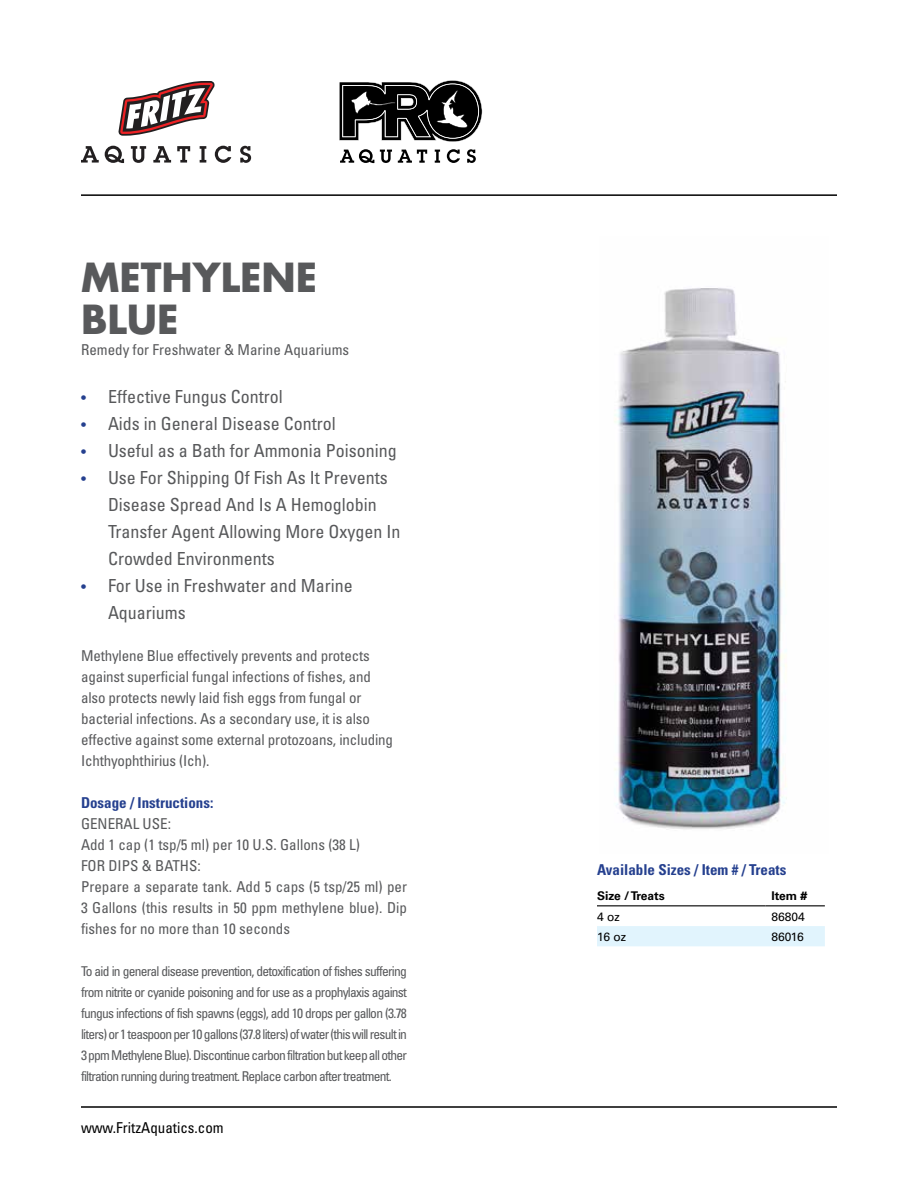
<style>
.page{position:relative;width:918px;height:1188px;background:#fff}
.page>*{position:absolute;margin:0;border:0;box-sizing:border-box;transform-origin:0 0}
.t1{font:700 39px/42px "Futura";color:#58595b}
.t2{font:condensed 18px/27px "Univers";color:#58595b}
.t3{font:condensed 15px/21px "Univers";letter-spacing:-.01em;color:#58595b}
.t4{font:700 condensed 15px "Univers";color:#25408f}
.t5{font:condensed 15px "Univers";color:#000}
.t6{font:condensed 13.5px/21px "Univers";letter-spacing:-.055em;color:#58595b;text-align:justify}
.t7{font:12px "Univers";color:#000}
.t8{font:700 12px "Univers";color:#000}
.s1{font-size:15px;color:#25408f}
</style>
<div class="page">
<hr style="left:81px;top:1106px;width:756px;height:2px;background:#000">
<hr style="left:81px;top:194px;width:756px;height:2px;background:#000">
<svg style="left:118px;top:81px;width:97px;height:55px"></svg>
<svg style="left:81px;top:146px;width:18px;height:17px"></svg>
<svg style="left:105px;top:146px;width:19px;height:17px"></svg>
<svg style="left:131px;top:146px;width:15px;height:17px"></svg>
<svg style="left:153px;top:146px;width:18px;height:17px"></svg>
<svg style="left:177px;top:146px;width:13px;height:17px"></svg>
<svg style="left:200px;top:146px;width:6px;height:17px"></svg>
<svg style="left:215px;top:146px;width:16px;height:17px"></svg>
<svg style="left:240px;top:146px;width:11px;height:17px"></svg>
<div style="left:597px;top:926px;width:228px;height:20px;background:#e1f4fd"></div>
<hr style="left:597px;top:905px;width:168px;height:1px;background:#000">
<hr style="left:765px;top:905px;width:60px;height:1px;background:#000">
<img style="left:614px;top:288px;width:173px;height:542px">
<svg style="left:339px;top:80px;width:143px;height:62px"></svg>
<svg style="left:340px;top:149px;width:34px;height:14px"></svg>
<svg style="left:380px;top:150px;width:12px;height:13px"></svg>
<svg style="left:398px;top:150px;width:29px;height:13px"></svg>
<svg style="left:435px;top:150px;width:5px;height:13px"></svg>
<svg style="left:447px;top:149px;width:13px;height:14px"></svg>
<svg style="left:467px;top:149px;width:9px;height:14px"></svg>
<h1 class="t1" style="left:81px;top:256px;width:238px">METHYLENE<br>BLUE</h1>
<p class="t3" style="left:81px;top:339px;width:270px">Remedy for Freshwater &amp; Marine Aquariums</p>
<p class="t2" style="left:81px;top:383px;width:203px"><span class="s1">•</span> Effective Fungus Control</p>
<p class="t2" style="left:81px;top:410px;width:256px"><span class="s1">•</span> Aids in General Disease Control</p>
<p class="t2" style="left:81px;top:437px;width:317px"><span class="s1">•</span> Useful as a Bath for Ammonia Poisoning</p>
<p class="t2" style="left:108px;top:464px;width:294px;text-indent:-27px"><span class="s1">•</span> Use For Shipping Of Fish As It Prevents Disease Spread And Is A Hemoglobin Transfer Agent Allowing More Oxygen In Crowded Environments</p>
<p class="t2" style="left:108px;top:572px;width:246px;text-indent:-27px"><span class="s1">•</span> For Use in Freshwater and Marine<br>Aquariums</p>
<p class="t3" style="left:81px;top:645px;width:314px">Methylene Blue effectively prevents and protects against superficial fungal infections of fishes, and also protects newly laid fish eggs from fungal or bacterial infections. As a secondary use, it is also effective against some external protozoans, including Ichthyophthirius (Ich).</p>
<p class="t4" style="left:81px;top:794px;width:134px">Dosage / Instructions:</p>
<p class="t3" style="left:81px;top:813px;width:328px">GENERAL USE:<br>Add 1 cap (1 tsp/5 ml) per 10 U.S. Gallons (38 L)<br>FOR DIPS &amp; BATHS:<br>Prepare a separate tank. Add 5 caps (5 tsp/25 ml) per 3 Gallons (this results in 50 ppm methylene blue). Dip fishes for no more than 10 seconds</p>
<p class="t6" style="left:81px;top:961px;width:328px">To aid in general disease prevention, detoxification of fishes suffering from nitrite or cyanide poisoning and for use as a prophylaxis against fungus infections of fish spawns (eggs), add 10 drops per gallon (3.78 liters) or 1 teaspoon per 10 gallons (37.8 liters) of water (this will result in 3 ppm Methylene Blue). Discontinue carbon filtration but keep all other filtration running during treatment. Replace carbon after treatment.</p>
<p class="t5" style="left:81px;top:1118px;width:144px">www.FritzAquatics.com</p>
<p class="t4" style="left:597px;top:860px;width:191px">Available Sizes / Item # / Treats</p>
<p class="t8" style="left:597px;top:889px;width:69px">Size / Treats</p>
<p class="t8" style="left:771px;top:889px;width:37px">Item #</p>
<p class="t7" style="left:597px;top:909px;width:24px">4 oz</p>
<p class="t7" style="left:771px;top:909px;width:35px">86804</p>
<p class="t7" style="left:597px;top:929px;width:31px">16 oz</p>
<p class="t7" style="left:771px;top:929px;width:34px">86016</p>
</div>
